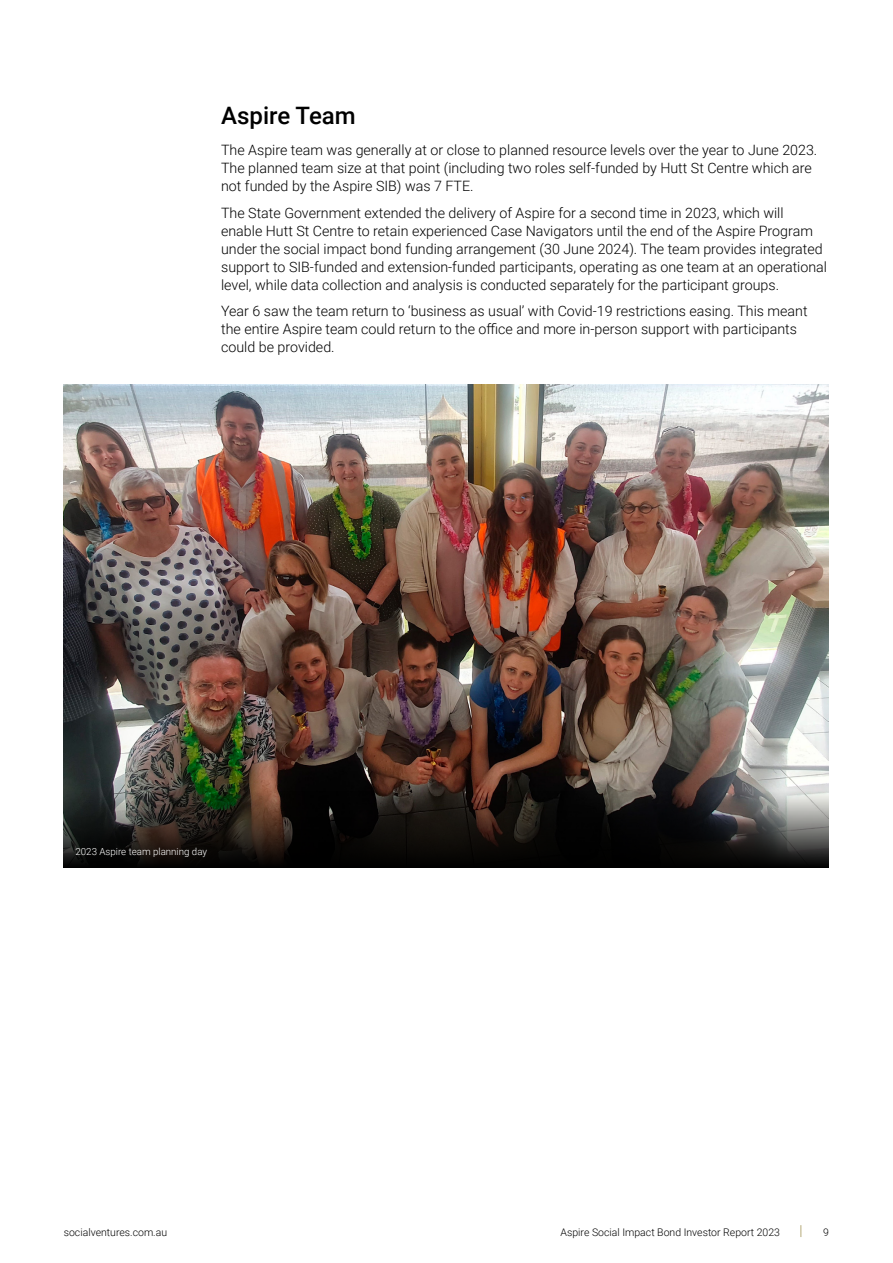
<style>
.page{position:relative;width:893px;height:1263px;background:#fff}
.page>*{position:absolute;margin:0;border:0;box-sizing:border-box;transform-origin:0 0}
.t1{font:500 24px "Roboto";color:#000}
.t2{font:300 14.25px/18px "Roboto";color:#000}
.t3{font:300 10.5px "Roboto";color:#000}
.t4{font:300 9.75px "Roboto";color:#fff}
</style>
<div class="page">
<svg style="left:800px;top:1225px;width:1px;height:12px"></svg>
<img style="left:64px;top:384px;width:765px;height:407px">
<svg style="left:64px;top:791px;width:765px;height:76px;background:#201e1b"></svg>
<h1 class="t1" style="left:221px;top:99px;width:136px">Aspire Team</h1>
<p class="t2" style="left:221px;top:140px;width:598px">The Aspire team was generally at or close to planned resource levels over the year to June 2023.<br>The planned team size at that point (including two roles self-funded by Hutt St Centre which are not funded by the Aspire SIB) was 7 FTE.</p>
<p class="t2" style="left:221px;top:203px;width:607px">The State Government extended the delivery of Aspire for a second time in 2023, which will enable Hutt St Centre to retain experienced Case Navigators until the end of the Aspire Program under the social impact bond funding arrangement (30 June 2024). The team provides integrated support to SIB-funded and extension-funded participants, operating as one team at an operational level, while data collection and analysis is conducted separately for the participant groups.</p>
<p class="t2" style="left:221px;top:301px;width:588px">Year 6 saw the team return to ‘business as usual’ with Covid-19 restrictions easing. This meant the entire Aspire team could return to the office and more in-person support with participants could be provided.</p>
<p class="t4" style="left:75px;top:844px;width:133px">2023 Aspire team planning day</p>
<p class="t3" style="left:64px;top:1225px;width:105px">socialventures.com.au</p>
<p class="t3" style="left:560px;top:1225px;width:221px">Aspire Social Impact Bond Investor Report 2023</p>
<p class="t3" style="left:823px;top:1225px;width:7px">9</p>
</div>
